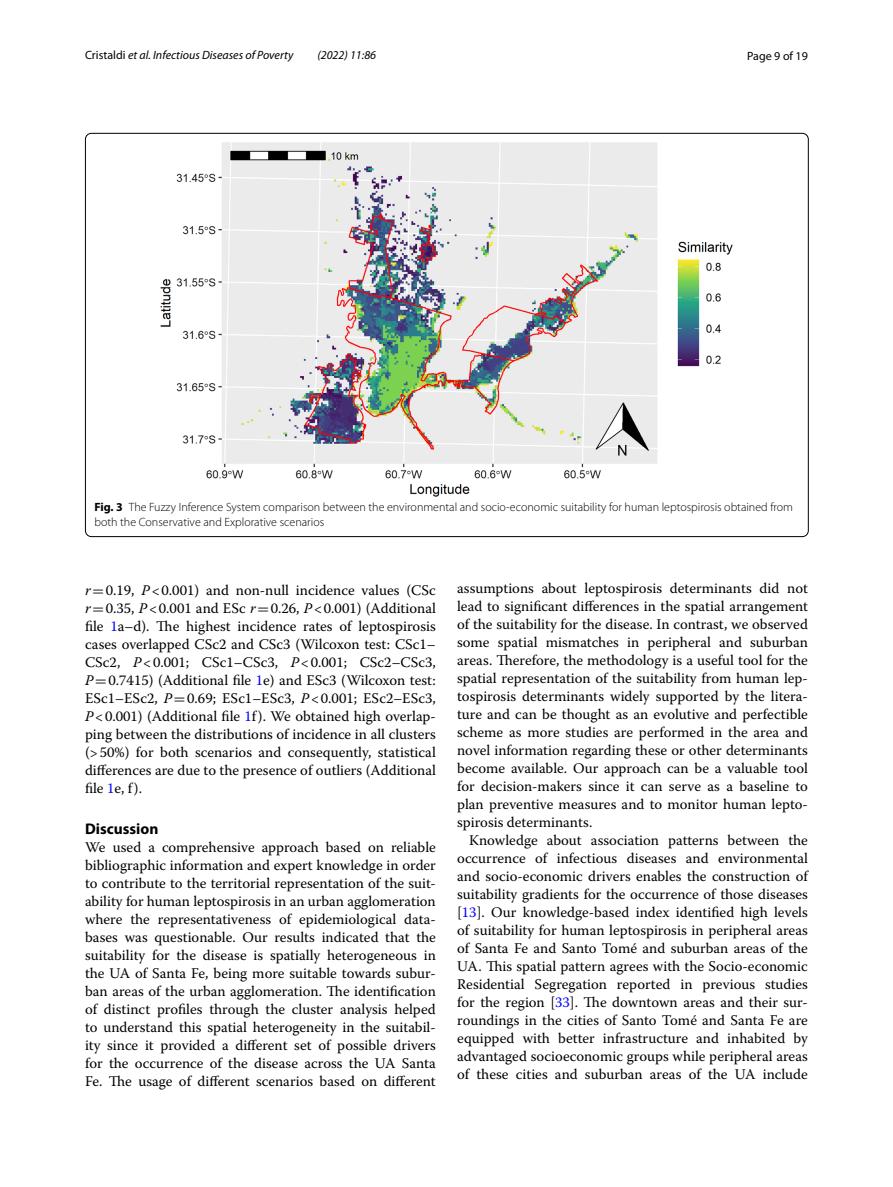
<style>
.page{position:relative;width:893px;height:1187px;background:#fff}
.page>*{position:absolute;margin:0;border:0;box-sizing:border-box;transform-origin:0 0}
.t1{font:700 15.45px "Myriad Pro";color:#000}
.t2{font:14.7px/18px "Warnock Pro";color:#000;text-align:justify}
.t3{font:300 12px/15px "Myriad Pro";color:#000}
.t4{font:italic 12px "Myriad Pro";color:#000}
.t5{font:12px "Myriad Pro";color:#000}
.s1{font-style:normal}
.s2{font-weight:700}
.s3{font-style:italic}
.s4{font-family:"MTSY"}
.s5{color:#00f}
</style>
<div class="page">
<img style="left:160px;top:142px;width:573px;height:354px">
<p class="t4" style="left:85px;top:48px;width:210px"><span class="s1">Cristaldi</span> et al. Infectious Diseases of Poverty</p>
<p class="t4" style="left:317px;top:48px;width:60px">(2022) 11:86</p>
<p class="t5" style="left:747px;top:48px;width:62px">Page 9 of 19</p>
<p class="t3" style="left:94px;top:500px;width:700px"><span class="s2">Fig. 3</span> The Fuzzy Inference System comparison between the environmental and socio-economic suitability for human leptospirosis obtained from both the Conservative and Explorative scenarios</p>
<p class="t2" style="left:85px;top:581px;width:352px"><span class="s3">r</span><span class="s4">=</span>0.19, <span class="s3">P</span>&lt;0.001) and non-null incidence values (CSc <span class="s3">r</span><span class="s4">=</span>0.35, <span class="s3">P</span>&lt;0.001 and ESc <span class="s3">r</span><span class="s4">=</span>0.26, <span class="s3">P</span>&lt;0.001) (Additional file <span class="s5">1</span>a–d). The highest incidence rates of leptospirosis cases overlapped CSc2 and CSc3 (Wilcoxon test: CSc1– CSc2, <span class="s3">P</span>&lt;0.001; CSc1–CSc3, <span class="s3">P</span>&lt;0.001; CSc2–CSc3, <span class="s3">P</span><span class="s4">=</span>0.7415) (Additional file <span class="s5">1</span>e) and ESc3 (Wilcoxon test:<br>ESc1–ESc2, <span class="s3">P</span><span class="s4">=</span>0.69; ESc1–ESc3, <span class="s3">P</span>&lt;0.001; ESc2–ESc3, <span class="s3">P</span>&lt;0.001) (Additional file <span class="s5">1</span>f). We obtained high overlap&shy;ping between the distributions of incidence in all clusters (&gt;50%) for both scenarios and consequently, statistical differences are due to the presence of outliers (Additional file <span class="s5">1</span>e, f).</p>
<p class="t1" style="left:85px;top:819px;width:75px">Discussion</p>
<p class="t2" style="left:85px;top:838px;width:352px">We used a comprehensive approach based on reliable bibliographic information and expert knowledge in order to contribute to the territorial representation of the suit&shy;ability for human leptospirosis in an urban agglomeration where the representativeness of epidemiological data&shy;bases was questionable. Our results indicated that the suitability for the disease is spatially heterogeneous in the UA of Santa Fe, being more suitable towards subur&shy;ban areas of the urban agglomeration. The identification of distinct profiles through the cluster analysis helped to understand this spatial heterogeneity in the suitabil&shy;ity since it provided a different set of possible drivers for the occurrence of the disease across the UA Santa Fe. The usage of different scenarios based on different</p>
<p class="t2" style="left:457px;top:579px;width:352px">assumptions about leptospirosis determinants did not lead to significant differences in the spatial arrangement of the suitability for the disease. In contrast, we observed some spatial mismatches in peripheral and suburban areas. Therefore, the methodology is a useful tool for the spatial representation of the suitability from human lep&shy;tospirosis determinants widely supported by the litera&shy;ture and can be thought as an evolutive and perfectible scheme as more studies are performed in the area and novel information regarding these or other determinants become available. Our approach can be a valuable tool for decision-makers since it can serve as a baseline to plan preventive measures and to monitor human lepto&shy;spirosis determinants.</p>
<p class="t2" style="left:457px;top:831px;width:352px;text-indent:12px">Knowledge about association patterns between the occurrence of infectious diseases and environmental and socio-economic drivers enables the construction of suitability gradients for the occurrence of those diseases [<span class="s5">13</span>]. Our knowledge-based index identified high levels of suitability for human leptospirosis in peripheral areas of Santa Fe and Santo Tomé and suburban areas of the UA. This spatial pattern agrees with the Socio-economic Residential Segregation reported in previous studies for the region [<span class="s5">33</span>]. The downtown areas and their sur&shy;roundings in the cities of Santo Tomé and Santa Fe are equipped with better infrastructure and inhabited by advantaged socioeconomic groups while peripheral areas of these cities and suburban areas of the UA include</p>
</div>
